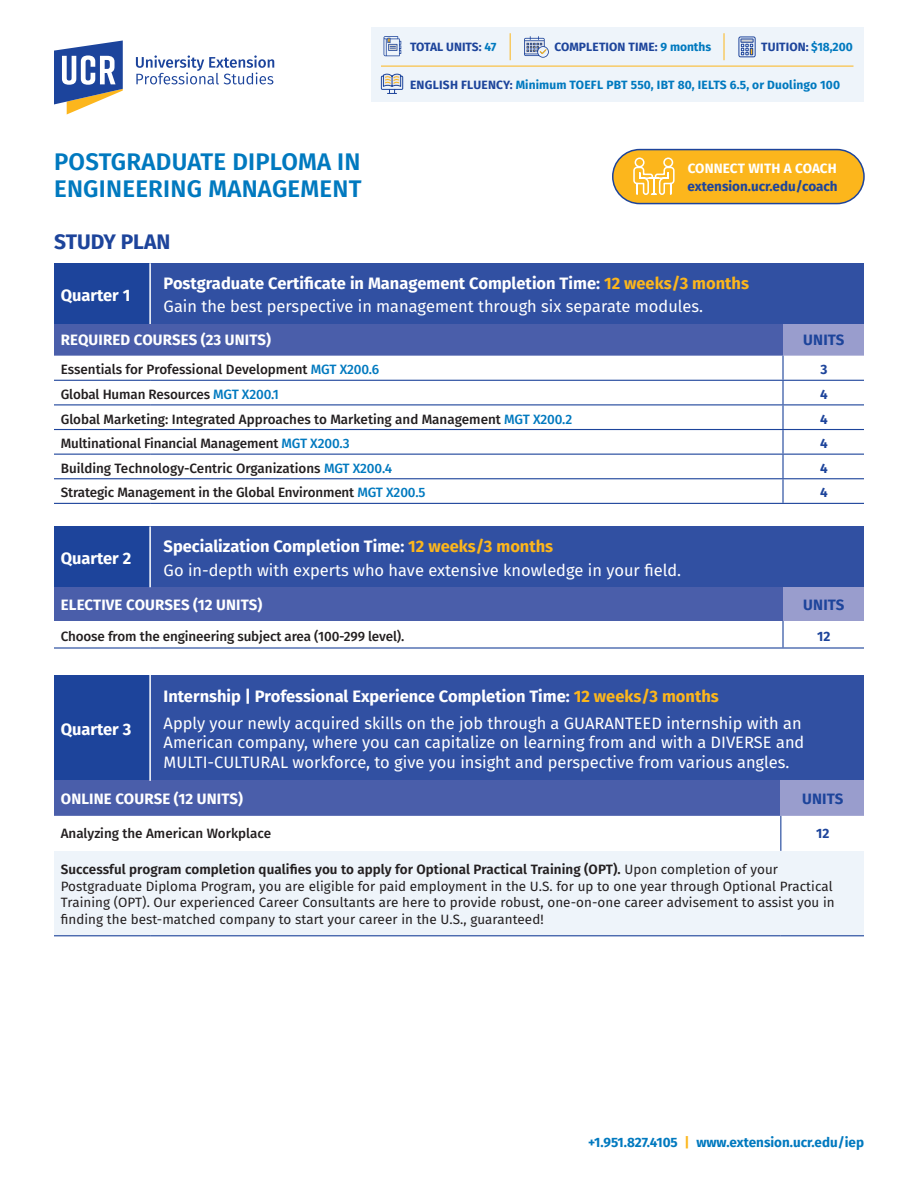
<style>
.page{position:relative;width:918px;height:1188px;background:#fff}
.page>*{position:absolute;margin:0;border:0;box-sizing:border-box;transform-origin:0 0}
.Course_Offering{font:600 24px/27px "Fira Sans";letter-spacing:.01em;color:#0079bf}
.Course_Offering-2{font:700 21px "Fira Sans";color:#1d449b}
.Course{font:16.5px/19.5px "Fira Sans";color:#fff}
.Course-2{font:700 16.5px "Fira Sans";color:#fff}
.Course-3{font:700 15px "Fira Sans";letter-spacing:.01em;color:#fff}
.Course-4{font:700 15px "Fira Sans";letter-spacing:.01em;color:#1d449b}
.Course-5{font:13.5px/16.5px "Fira Sans";letter-spacing:.005em;color:#231f20}
.Course-6{font:500 13.5px "Fira Sans";letter-spacing:-.01em;color:#231f20}
.Course-7{font:700 13.5px "Fira Sans";color:#0079bf}
.Course-8{font:700 13.5px "Fira Sans";color:#1d449b}
.Course-9{font:700 13.5px "Fira Sans";letter-spacing:.01em;color:#fff}
.Course-10{font:700 12px "Fira Sans";letter-spacing:.01em;color:#0079bf}
.Course-11{font:700 12px "Fira Sans";letter-spacing:.005em;color:#1d449b}
.Course-12{font:700 12px "Fira Sans";letter-spacing:-.015em;color:#1d449b}
.s1{color:#0079bf}
.s2{color:#1d449b}
.s3{color:#fcb61c}
.s4{font-weight:600}
</style>
<div class="page">
<div style="left:54px;top:263px;width:96px;height:61px;background:#1d449b"></div>
<div style="left:150px;top:263px;width:714px;height:61px;background:#3150a2"></div>
<div style="left:54px;top:324px;width:729px;height:32px;background:#4a5eaa"></div>
<div style="left:783px;top:324px;width:81px;height:32px;background:#999dcd"></div>
<svg style="left:54px;top:379px;width:810px;height:124px"></svg>
<hr style="left:149px;top:263px;width:2px;height:61px;background:#fff">
<hr style="left:54px;top:380px;width:96px;height:1px;background:#1d449b">
<hr style="left:150px;top:380px;width:633px;height:1px;background:#1d449b">
<hr style="left:783px;top:380px;width:81px;height:1px;background:#1d449b">
<hr style="left:54px;top:404px;width:96px;height:1px;background:#1d449b">
<hr style="left:150px;top:404px;width:633px;height:1px;background:#1d449b">
<hr style="left:783px;top:404px;width:81px;height:1px;background:#1d449b">
<hr style="left:54px;top:429px;width:96px;height:1px;background:#1d449b">
<hr style="left:150px;top:429px;width:633px;height:1px;background:#1d449b">
<hr style="left:783px;top:429px;width:81px;height:1px;background:#1d449b">
<hr style="left:54px;top:454px;width:96px;height:1px;background:#1d449b">
<hr style="left:150px;top:454px;width:633px;height:1px;background:#1d449b">
<hr style="left:783px;top:454px;width:81px;height:1px;background:#1d449b">
<hr style="left:54px;top:478px;width:96px;height:1px;background:#1d449b">
<hr style="left:150px;top:478px;width:633px;height:1px;background:#1d449b">
<hr style="left:783px;top:478px;width:81px;height:1px;background:#1d449b">
<hr style="left:54px;top:503px;width:96px;height:1px;background:#1d449b">
<hr style="left:150px;top:503px;width:633px;height:1px;background:#1d449b">
<hr style="left:783px;top:503px;width:81px;height:1px;background:#1d449b">
<hr style="left:782px;top:356px;width:2px;height:24px;background:#1d449b">
<hr style="left:782px;top:381px;width:2px;height:23px;background:#1d449b">
<hr style="left:782px;top:405px;width:2px;height:24px;background:#1d449b">
<hr style="left:782px;top:430px;width:2px;height:24px;background:#1d449b">
<hr style="left:782px;top:455px;width:2px;height:23px;background:#1d449b">
<hr style="left:782px;top:479px;width:2px;height:24px;background:#1d449b">
<div style="left:54px;top:526px;width:96px;height:61px;background:#1d449b"></div>
<div style="left:150px;top:526px;width:714px;height:61px;background:#3150a2"></div>
<div style="left:54px;top:587px;width:729px;height:34px;background:#4a5eaa"></div>
<div style="left:783px;top:587px;width:81px;height:34px;background:#999dcd"></div>
<hr style="left:149px;top:526px;width:2px;height:61px;background:#fff">
<hr style="left:782px;top:621px;width:2px;height:26px;background:#1d449b">
<hr style="left:54px;top:647px;width:96px;height:2px;background:#1d449b">
<hr style="left:150px;top:647px;width:633px;height:2px;background:#1d449b">
<hr style="left:783px;top:647px;width:81px;height:2px;background:#1d449b">
<svg style="left:136px;top:55px;width:138px;height:29px"></svg>
<svg style="left:54px;top:40px;width:69px;height:74px"></svg>
<div style="left:613px;top:150px;width:251px;height:54px;background:#fcb61c;border-radius:27px"></div>
<div style="left:612px;top:149px;width:253px;height:55px;border:2px solid #1d449b;border-radius:27px"></div>
<svg style="left:633px;top:157px;width:42px;height:38px"></svg>
<div style="left:54px;top:675px;width:96px;height:106px;background:#1d449b"></div>
<div style="left:150px;top:675px;width:714px;height:106px;background:#3150a2"></div>
<div style="left:54px;top:781px;width:727px;height:35px;background:#4a5eaa"></div>
<div style="left:781px;top:781px;width:83px;height:35px;background:#999dcd"></div>
<div style="left:54px;top:851px;width:810px;height:85px;background:#eef4fa"></div>
<hr style="left:149px;top:675px;width:2px;height:106px;background:#fff">
<hr style="left:54px;top:935px;width:96px;height:1px;background:#1d449b">
<hr style="left:150px;top:935px;width:631px;height:1px;background:#1d449b">
<hr style="left:781px;top:935px;width:83px;height:1px;background:#1d449b">
<hr style="left:780px;top:816px;width:1px;height:35px;background:#1d449b">
<div style="left:371px;top:27px;width:493px;height:74px;background:#eef4fa"></div>
<svg style="left:384px;top:36px;width:17px;height:20px"></svg>
<svg style="left:724px;top:33px;width:1px;height:27px"></svg>
<svg style="left:510px;top:33px;width:1px;height:27px"></svg>
<hr style="left:381px;top:66px;width:473px;height:1px;background:#fcb61c">
<svg style="left:524px;top:36px;width:25px;height:22px"></svg>
<svg style="left:738px;top:36px;width:18px;height:22px"></svg>
<svg style="left:381px;top:73px;width:22px;height:21px"></svg>
<p class="Course-12" style="left:410px;top:37px;width:88px">TOTAL UNITS: <span class="s1">47</span></p>
<p class="Course-11" style="left:554px;top:37px;width:158px">COMPLETION TIME: <span class="s1">9 months</span></p>
<p class="Course-11" style="left:761px;top:37px;width:93px">TUITION: <span class="s1">$18,200</span></p>
<p class="Course-10" style="left:410px;top:75px;width:432px"><span class="s2">ENGLISH FLUENCY:</span> Minimum TOEFL PBT 550, IBT 80, IELTS 6.5, or Duolingo 100</p>
<p class="Course_Offering" style="left:54px;top:147px;width:309px">POSTGRADUATE DIPLOMA IN<br>ENGINEERING MANAGEMENT</p>
<p class="Course-9" style="left:688px;top:157px;width:151px">CONNECT WITH A COACH</p>
<p class="Course-8" style="left:688px;top:175px;width:152px">extension.ucr.edu/coach</p>
<p class="Course_Offering-2" style="left:54px;top:224px;width:118px">STUDY PLAN</p>
<p class="Course-2" style="left:164px;top:270px;width:587px">Postgraduate Certificate in Management Completion Time: <span class="s3">12 weeks/3 months</span></p>
<p class="Course" style="left:164px;top:296px;width:541px">Gain the best perspective in management through six separate modules.</p>
<p class="Course-3" style="left:61px;top:328px;width:212px">REQUIRED COURSES (23 UNITS)</p>
<p class="Course-4" style="left:803px;top:328px;width:43px">UNITS</p>
<p class="Course-6" style="left:61px;top:359px;width:320px">Essentials for Professional Development <span class="s1">MGT X200.6</span></p>
<p class="Course-8" style="left:820px;top:358px;width:9px">3</p>
<p class="Course-6" style="left:61px;top:383px;width:220px">Global Human Resources <span class="s1">MGT X200.1</span></p>
<p class="Course-8" style="left:820px;top:383px;width:9px">4</p>
<p class="Course-6" style="left:61px;top:408px;width:513px">Global Marketing: Integrated Approaches to Marketing and Management <span class="s1">MGT X200.2</span></p>
<p class="Course-8" style="left:820px;top:407px;width:9px">4</p>
<p class="Course-6" style="left:61px;top:433px;width:290px">Multinational Financial Management <span class="s1">MGT X200.3</span></p>
<p class="Course-8" style="left:820px;top:432px;width:9px">4</p>
<p class="Course-6" style="left:61px;top:457px;width:333px">Building Technology-Centric Organizations <span class="s1">MGT X200.4</span></p>
<p class="Course-8" style="left:820px;top:457px;width:9px">4</p>
<p class="Course-6" style="left:61px;top:482px;width:366px">Strategic Management in the Global Environment <span class="s1">MGT X200.5</span></p>
<p class="Course-8" style="left:820px;top:481px;width:9px">4</p>
<p class="Course-2" style="left:61px;top:281px;width:71px">Quarter 1</p>
<p class="Course-2" style="left:164px;top:533px;width:391px">Specialization Completion Time: <span class="s3">12 weeks/3 months</span></p>
<p class="Course" style="left:164px;top:560px;width:519px">Go in-depth with experts who have extensive knowledge in your field.</p>
<p class="Course-3" style="left:61px;top:592px;width:203px">ELECTIVE COURSES (12 UNITS)</p>
<p class="Course-4" style="left:803px;top:592px;width:43px">UNITS</p>
<p class="Course-6" style="left:61px;top:625px;width:345px">Choose from the engineering subject area (100-299 level).</p>
<p class="Course-8" style="left:817px;top:625px;width:15px">12</p>
<p class="Course-2" style="left:61px;top:544px;width:72px">Quarter 2</p>
<p class="Course-2" style="left:164px;top:683px;width:557px">Internship | Professional Experience Completion Time: <span class="s3">12 weeks/3 months</span></p>
<p class="Course" style="left:164px;top:713px;width:642px">Apply your newly acquired skills on the job through a GUARANTEED internship with an<br>American company, where you can capitalize on learning from and with a DIVERSE and<br>MULTI-CULTURAL workforce, to give you insight and perspective from various angles.</p>
<p class="Course-3" style="left:61px;top:786px;width:184px">ONLINE COURSE (12 UNITS)</p>
<p class="Course-4" style="left:802px;top:786px;width:43px">UNITS</p>
<p class="Course-6" style="left:61px;top:823px;width:212px">Analyzing the American Workplace</p>
<p class="Course-8" style="left:816px;top:822px;width:15px">12</p>
<p class="Course-5" style="left:61px;top:861px;width:775px"><span class="s4">Successful program completion qualifies you to apply for Optional Practical Training (OPT).</span> Upon completion of your Postgraduate Diploma Program, you are eligible for paid employment in the U.S. for up to one year through Optional Practical Training (OPT). Our experienced Career Consultants are here to provide robust, one-on-one career advisement to assist you in finding the best-matched company to start your career in the U.S., guaranteed!</p>
<p class="Course-2" style="left:61px;top:715px;width:72px">Quarter 3</p>
<p class="Course-7" style="left:588px;top:1131px;width:277px">+1.951.827.4105 <span class="s3">|</span> www.extension.ucr.edu/iep</p>
</div>
